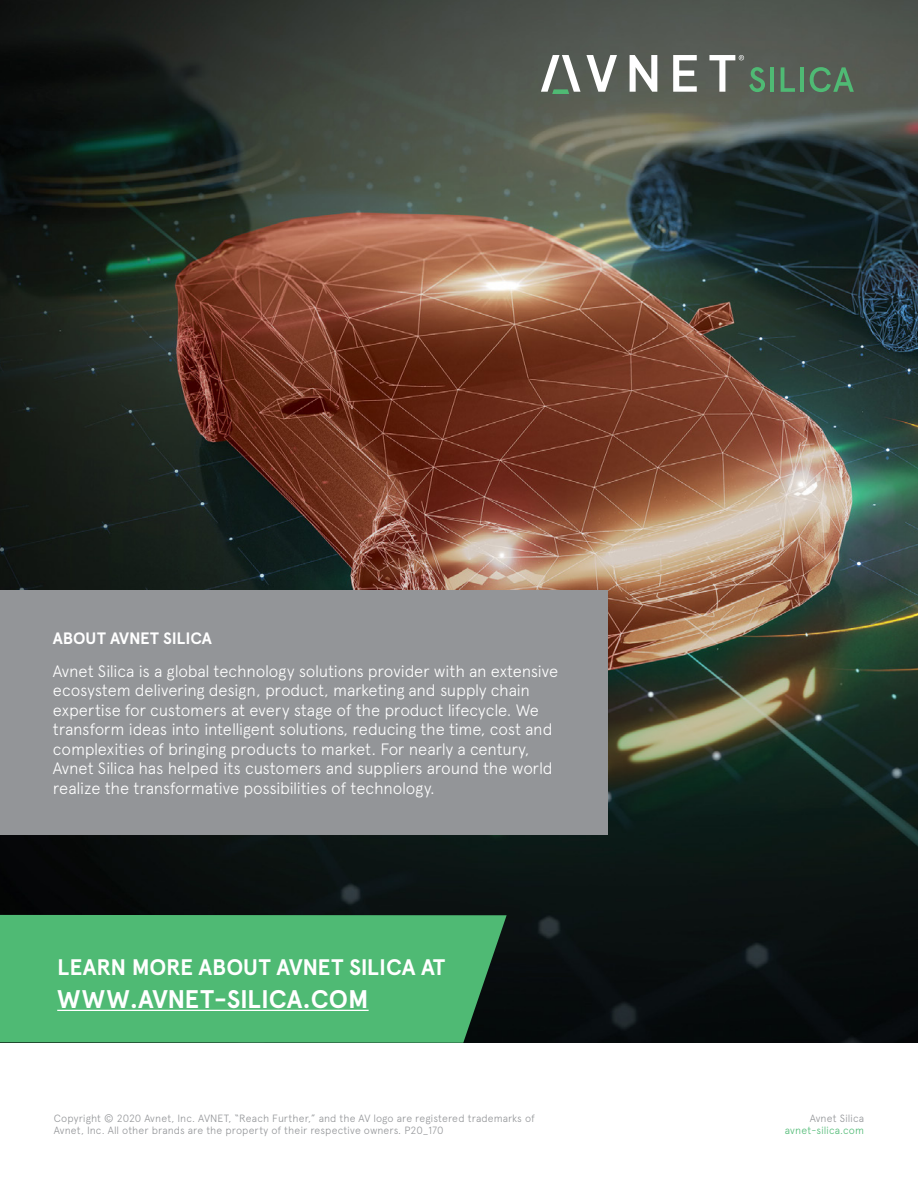
<style>
.page{position:relative;width:918px;height:1188px;background:#fff}
.page>*{position:absolute;margin:0;border:0;box-sizing:border-box;transform-origin:0 0}
.t1{font:700 25.5px "Apercu Avnet";color:#fff}
.t2{font:700 22.5px "Apercu Avnet";letter-spacing:-.01em;color:#fff}
.t3{font:300 16.5px/19.5px "Apercu Avnet";letter-spacing:-.015em;color:#fff}
.t4{font:700 16.5px "Apercu Avnet";letter-spacing:-.01em;color:#fff}
.t5{font:300 10.5px/12px "Apercu Avnet";letter-spacing:.01em;color:#939598}
.t6{font:300 10.5px "Apercu Avnet";letter-spacing:.01em;color:#4fba74}
</style>
<div class="page">
<img style="left:0;top:1px;width:918px;height:1042px">
<div style="left:0;top:591px;width:608px;height:244px;background:#939598"></div>
<div style="left:0;top:915px;width:507px;height:128px;background:#4fba74"></div>
<hr style="left:57px;top:1010px;width:312px;height:1px;background:#fff">
<hr style="left:771px;top:67px;width:3px;height:25px;background:#4fba74">
<svg style="left:781px;top:67px;width:14px;height:25px"></svg>
<hr style="left:800px;top:67px;width:4px;height:25px;background:#4fba74">
<svg style="left:810px;top:67px;width:44px;height:25px"></svg>
<svg style="left:673px;top:55px;width:24px;height:37px"></svg>
<svg style="left:541px;top:55px;width:76px;height:39px"></svg>
<svg style="left:630px;top:55px;width:27px;height:37px"></svg>
<svg style="left:709px;top:55px;width:56px;height:37px;background:#738074"></svg>
<p class="t4" style="left:53px;top:626px;width:161px">ABOUT AVNET SILICA</p>
<p class="t3" style="left:53px;top:660px;width:507px">Avnet Silica is a global technology solutions provider with an extensive ecosystem delivering design, product, marketing and supply chain expertise for customers at every stage of the product lifecycle. We transform ideas into intelligent solutions, reducing the time, cost and complexities of bringing products to market. For nearly a century, Avnet Silica has helped its customers and suppliers around the world realize the transformative possibilities of technology.</p>
<h2 class="t2" style="left:57px;top:950px;width:390px">LEARN MORE ABOUT AVNET SILICA AT</h2>
<h1 class="t1" style="left:57px;top:980px;width:313px">WWW.AVNET-SILICA.COM</h1>
<p class="t5" style="left:54px;top:1111px;width:482px">Copyright © 2020 Avnet, Inc. AVNET, “Reach Further,” and the AV logo are registered trademarks of<br>Avnet, Inc. All other brands are the property of their respective owners. P20_170</p>
<p class="t5" style="left:810px;top:1111px;width:56px">Avnet Silica</p>
<p class="t6" style="left:785px;top:1122px;width:81px">avnet-silica.com</p>
</div>
